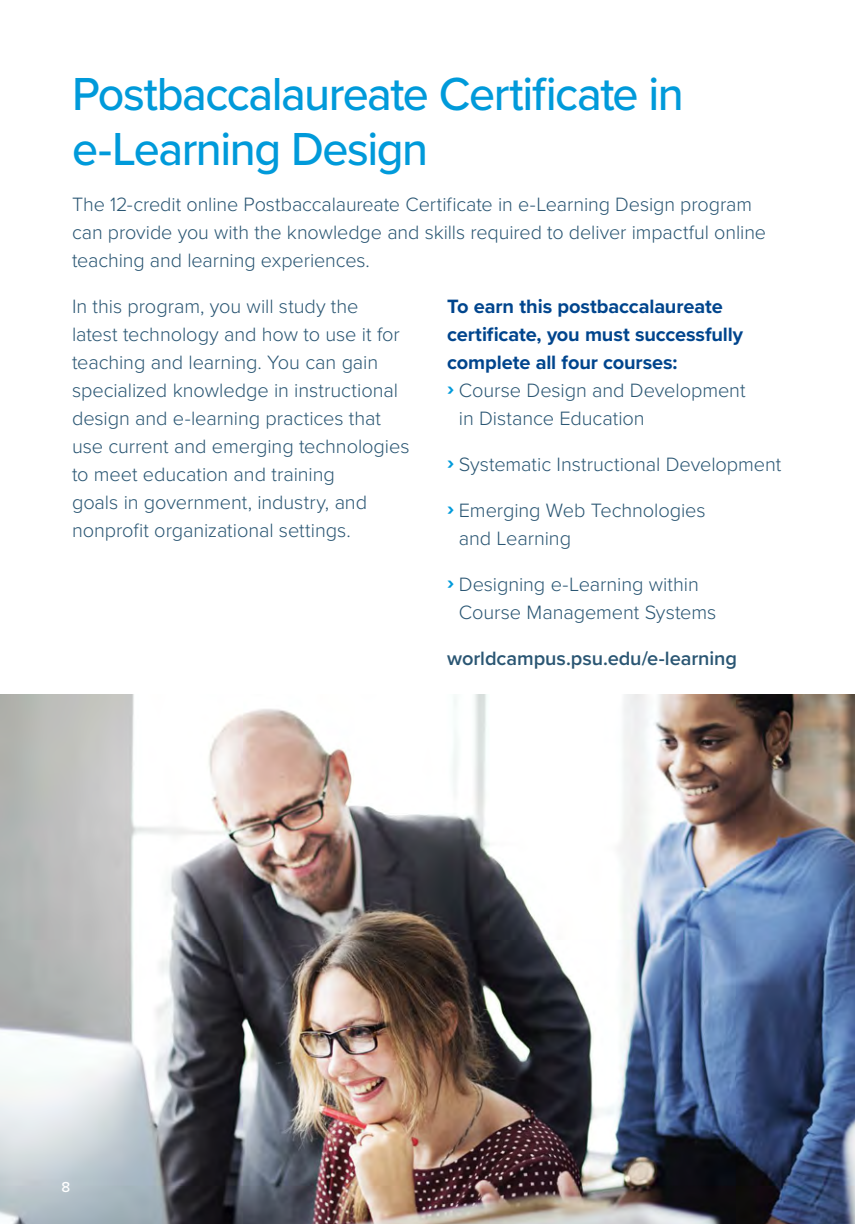
<style>
.page{position:relative;width:855px;height:1224px;background:#fff}
.page>*{position:absolute;margin:0;border:0;box-sizing:border-box;transform-origin:0 0}
.t1{font:500 48px/55.2px "Proxima Nova";letter-spacing:-.03em;color:#009ada}
.t2{font:300 20px/28px "Proxima Nova";letter-spacing:-.005em;color:#2a5673}
.t3{font:700 20px "Proxima Nova";letter-spacing:-.005em;color:#00458d}
.Body_Text_2_Columns{font:600 20px "Proxima Nova";letter-spacing:-.005em;color:#2a5673}
.t4{font:500 15px "Proxima Nova";color:#fff}
.s1{font-family:"Proxima Nova Extrabld";font-weight:400;color:#009ada}
</style>
<div class="page">
<img style="left:0;top:694px;width:855px;height:530px">
<h1 class="t1" style="left:72px;top:65px;width:613px">Postbaccalaureate Certificate in e-Learning Design</h1>
<p class="t2" style="left:72px;top:189px;width:696px">The 12-credit online Postbaccalaureate Certificate in e-Learning Design program can provide you with the knowledge and skills required to deliver impactful online teaching and learning experiences.</p>
<p class="t2" style="left:72px;top:291px;width:339px">In this program, you will study the<br>latest technology and how to use it for teaching and learning. You can gain specialized knowledge in instructional design and e-learning practices that use current and emerging technologies to meet education and training<br>goals in government, industry, and nonprofit organizational settings.</p>
<p class="t3" style="left:447px;top:292px;width:277px">To earn this postbaccalaureate</p>
<p class="t3" style="left:447px;top:320px;width:297px">certificate, you must successfully</p>
<p class="t3" style="left:447px;top:348px;width:232px">complete all four courses:</p>
<p class="t2" style="left:447px;top:375px;width:300px"><span class="s1">›</span> Course Design and Development</p>
<p class="t2" style="left:459px;top:403px;width:187px">in Distance Education</p>
<p class="t2" style="left:447px;top:449px;width:336px"><span class="s1">›</span> Systematic Instructional Development</p>
<p class="t2" style="left:459px;top:495px;width:248px;text-indent:-12px"><span class="s1">›</span> Emerging Web Technologies and Learning</p>
<p class="t2" style="left:459px;top:569px;width:259px;text-indent:-12px"><span class="s1">›</span> Designing e-Learning within<br>Course Management Systems</p>
<p class="Body_Text_2_Columns" style="left:447px;top:644px;width:291px">worldcampus.psu.edu/e-learning</p>
<p class="t4" style="left:61px;top:1176px;width:10px">8</p>
</div>
